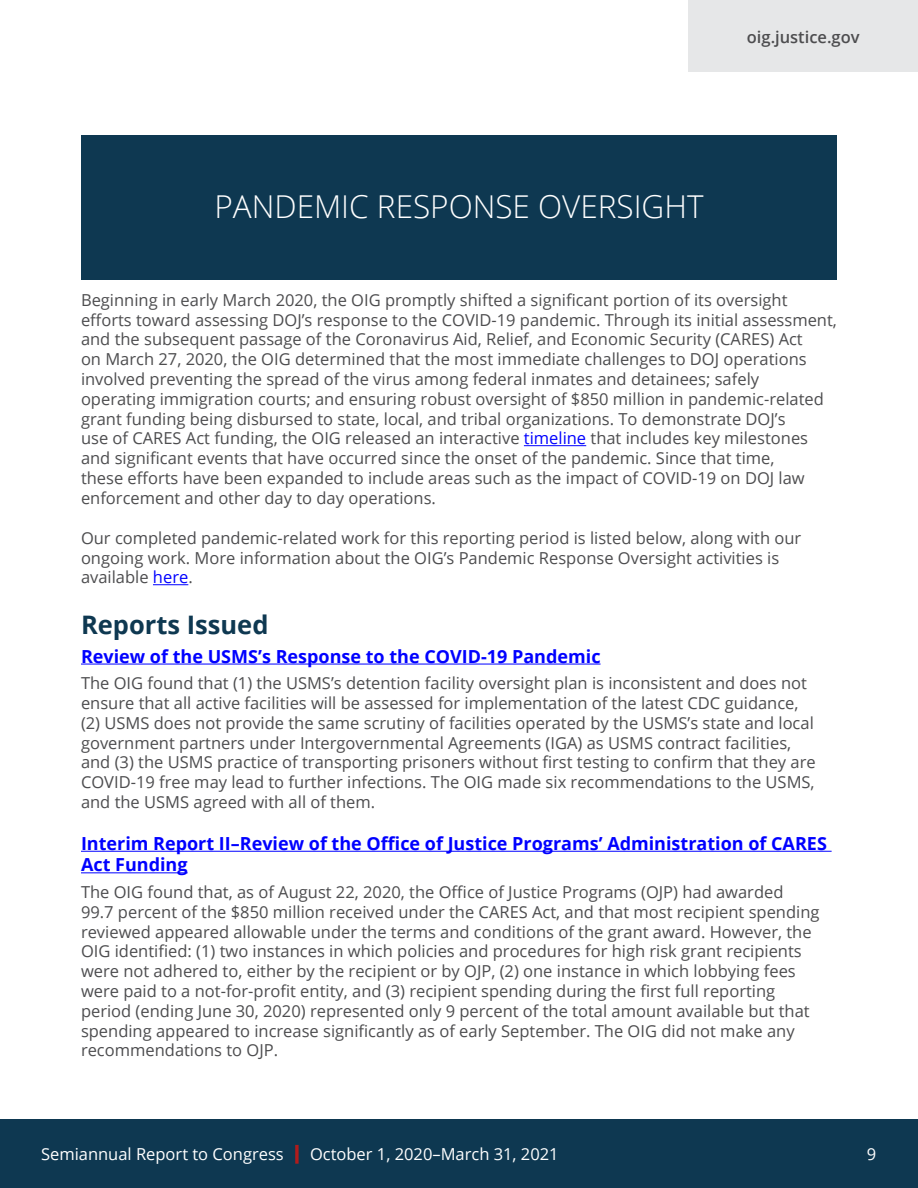
<style>
.page{position:relative;width:918px;height:1188px;background:#fff}
.page>*{position:absolute;margin:0;border:0;box-sizing:border-box;transform-origin:0 0}
.t1{font:300 31.5px "Open Sans";color:#fff}
.t2{font:700 25.5px "Open Sans";color:#0e3851}
.t3{font:700 18px/21.6px "Open Sans";color:#00f}
.t4{font:16.5px/19.8px "Open Sans";color:#4d4d4f}
.t5{font:16.5px "Open Sans";color:#fff}
.t6{font:600 16.5px "Open Sans";color:#4d4d4f}
.s1{color:#00f}
.s2{color:#af1c1c}
</style>
<div class="page">
<div style="left:0;top:1119px;width:918px;height:69px;background:#0e3851"></div>
<div style="left:688px;top:0;width:230px;height:72px;background:#e6e7e8"></div>
<hr style="left:524px;top:445px;width:62px;height:1px;background:#00f">
<hr style="left:153px;top:584px;width:35px;height:1px;background:#00f">
<hr style="left:81px;top:664px;width:520px;height:1px;background:#00f">
<hr style="left:81px;top:851px;width:751px;height:1px;background:#00f">
<hr style="left:81px;top:872px;width:107px;height:1px;background:#00f">
<div style="left:81px;top:135px;width:756px;height:145px;background:#0e3851"></div>
<p class="t6" style="left:747px;top:26px;width:114px">oig.justice.gov</p>
<h1 class="t1" style="left:214px;top:185px;width:491px">PANDEMIC RESPONSE OVERSIGHT</h1>
<p class="t4" style="left:81px;top:290px;width:757px">Beginning in early March 2020, the OIG promptly shifted a significant portion of its oversight efforts toward assessing DOJ’s response to the COVID-19 pandemic. Through its initial assessment, and the subsequent passage of the Coronavirus Aid, Relief, and Economic Security (CARES) Act<br>on March 27, 2020, the OIG determined that the most immediate challenges to DOJ operations involved preventing the spread of the virus among federal inmates and detainees; safely operating immigration courts; and ensuring robust oversight of $850 million in pandemic-related grant funding being disbursed to state, local, and tribal organizations. To demonstrate DOJ’s<br>use of CARES Act funding, the OIG released an interactive <span class="s1">timeline</span> that includes key milestones and significant events that have occurred since the onset of the pandemic. Since that time,<br>these efforts have been expanded to include areas such as the impact of COVID-19 on DOJ law enforcement and other day to day operations.</p>
<p class="t4" style="left:81px;top:528px;width:722px">Our completed pandemic-related work for this reporting period is listed below, along with our ongoing work. More information about the OIG’s Pandemic Response Oversight activities is available <span class="s1">here</span>.</p>
<h2 class="t2" style="left:81px;top:607px;width:189px">Reports Issued</h2>
<h3 class="t3" style="left:81px;top:645px;width:521px">Review of the USMS’s Response to the COVID-19 Pandemic</h3>
<p class="t4" style="left:81px;top:673px;width:736px">The OIG found that (1) the USMS’s detention facility oversight plan is inconsistent and does not ensure that all active facilities will be assessed for implementation of the latest CDC guidance, (2) USMS does not provide the same scrutiny of facilities operated by the USMS’s state and local government partners under Intergovernmental Agreements (IGA) as USMS contract facilities, and (3) the USMS practice of transporting prisoners without first testing to confirm that they are COVID-19 free may lead to further infections. The OIG made six recommendations to the USMS, and the USMS agreed with all of them.</p>
<h3 class="t3" style="left:81px;top:832px;width:747px">Interim Report II–Review of the Office of Justice Programs’ Administration of CARES<br>Act Funding</h3>
<p class="t4" style="left:81px;top:882px;width:740px">The OIG found that, as of August 22, 2020, the Office of Justice Programs (OJP) had awarded 99.7 percent of the $850 million received under the CARES Act, and that most recipient spending reviewed appeared allowable under the terms and conditions of the grant award. However, the OIG identified: (1) two instances in which policies and procedures for high risk grant recipients were not adhered to, either by the recipient or by OJP, (2) one instance in which lobbying fees were paid to a not-for-profit entity, and (3) recipient spending during the first full reporting period (ending June 30, 2020) represented only 9 percent of the total amount available but that spending appeared to increase significantly as of early September. The OIG did not make any recommendations to OJP.</p>
<p class="t5" style="left:41px;top:1143px;width:519px">Semiannual Report to Congress <span class="s2">|</span> October 1, 2020–March 31, 2021</p>
<p class="t5" style="left:867px;top:1143px;width:11px">9</p>
</div>
